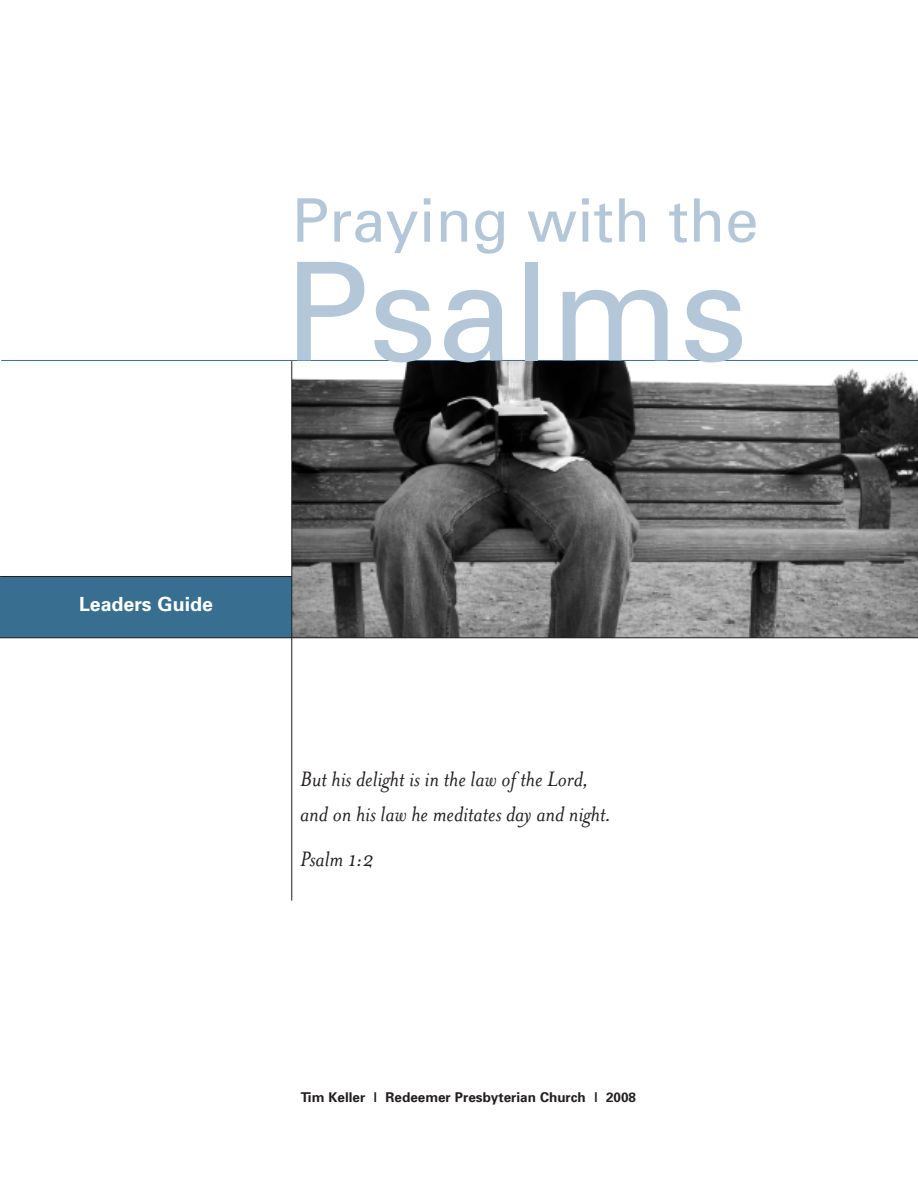
<style>
.page{position:relative;width:918px;height:1188px;background:#fff}
.page>*{position:absolute;margin:0;border:0;box-sizing:border-box;transform-origin:0 0}
.t1{font:136.5px "Univers";color:#b4c7d8}
.t2{font:60px "Univers";color:#b4c7d8}
.t3{font:italic 24px/34.5px "Mrs Eaves";color:#231f20}
.t4{font:700 19.5px "Univers";color:#fff}
.t5{font:700 13.5px "Univers";color:#231f20}
</style>
<div class="page">
<img style="left:292px;top:361px;width:626px;height:276px">
<div style="left:0;top:576px;width:291px;height:62px;background:#386e8f"></div>
<hr style="left:0;top:576px;width:292px;height:1px;background:#231f20">
<hr style="left:1px;top:360px;width:917px;height:1px;background:#386e8f">
<hr style="left:291px;top:361px;width:1px;height:540px;background:#231f20">
<hr style="left:0;top:637px;width:918px;height:1px;background:#231f20">
<h2 class="t2" style="left:292px;top:198px;width:468px">Praying with the</h2>
<h1 class="t1" style="left:285px;top:262px;width:464px">Psalms</h1>
<p class="t4" style="left:79px;top:597px;width:135px">Leaders Guide</p>
<p class="t3" style="left:300px;top:761px;width:313px">But his delight is in the law of the Lord, and on his law he meditates day and night.</p>
<p class="t3" style="left:300px;top:840px;width:75px">Psalm 1:2</p>
<p class="t5" style="left:301px;top:1092px;width:337px">Tim Keller | Redeemer Presbyterian Church | 2008</p>
</div>
